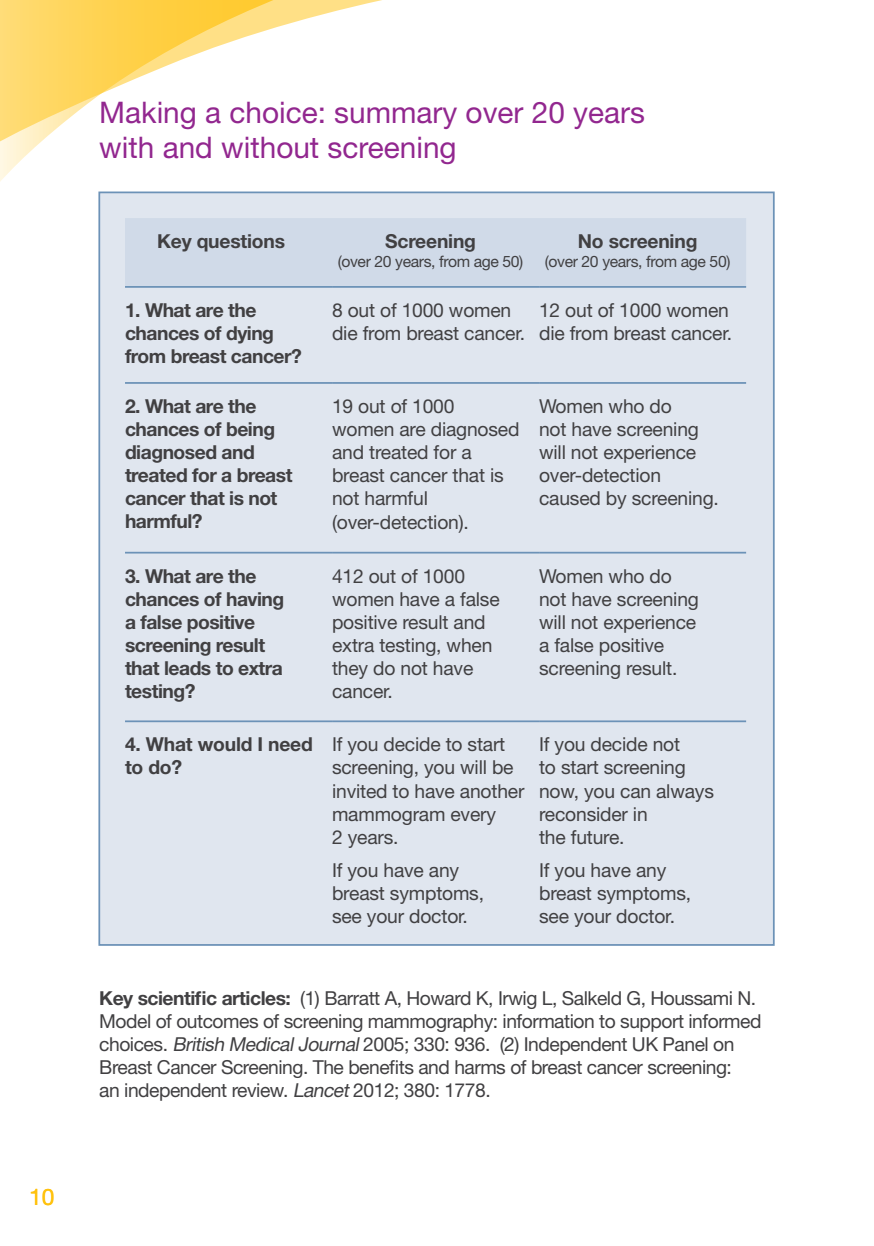
<style>
.page{position:relative;width:874px;height:1246px;background:#fff}
.page>*{position:absolute;margin:0;border:0;box-sizing:border-box;transform-origin:0 0}
.t1{font:29.75px/35.7px "Helvetica Neue";color:#92278f}
.t2{font:22.75px "Helvetica Neue";color:#ffc20e}
.t3{font:19.25px/23.1px "Helvetica Neue";letter-spacing:-.01em;color:#414042}
.t4{font:700 19.25px/23.1px "Helvetica Neue";letter-spacing:-.025em;color:#414042}
.t5{font:15.75px "Helvetica Neue";letter-spacing:-.025em;color:#414042}
.s1{font-weight:700}
.s2{font-style:italic}
</style>
<div class="page">
<svg style="left:0;top:156px;width:25px;height:26px"></svg>
<svg style="left:0;top:0;width:382px;height:156px"></svg>
<div style="left:99px;top:192px;width:674px;height:752px;background:#e0e6ef"></div>
<div style="left:125px;top:218px;width:620px;height:68px;background:#d0dae8"></div>
<hr style="left:125px;top:286px;width:207px;height:2px;background:#6c92b7">
<hr style="left:332px;top:286px;width:207px;height:2px;background:#6c92b7">
<hr style="left:539px;top:286px;width:206px;height:2px;background:#6c92b7">
<hr style="left:125px;top:382px;width:207px;height:2px;background:#6c92b7">
<hr style="left:332px;top:382px;width:207px;height:2px;background:#6c92b7">
<hr style="left:539px;top:382px;width:206px;height:2px;background:#6c92b7">
<hr style="left:125px;top:551px;width:207px;height:2px;background:#6c92b7">
<hr style="left:332px;top:551px;width:207px;height:2px;background:#6c92b7">
<hr style="left:539px;top:551px;width:206px;height:2px;background:#6c92b7">
<hr style="left:125px;top:720px;width:207px;height:2px;background:#6c92b7">
<hr style="left:332px;top:720px;width:207px;height:2px;background:#6c92b7">
<hr style="left:539px;top:720px;width:206px;height:2px;background:#6c92b7">
<p class="t2" style="left:29px;top:1183px;width:27px">10</p>
<h1 class="t1" style="left:99px;top:94px;width:547px">Making a choice: summary over 20 years with and without screening</h1>
<p class="t4" style="left:157px;top:229px;width:129px">Key questions</p>
<p class="t4" style="left:385px;top:229px;width:92px">Screening</p>
<p class="t5" style="left:337px;top:252px;width:187px">(over 20 years, from age 50)</p>
<p class="t4" style="left:577px;top:229px;width:121px">No screening</p>
<p class="t5" style="left:544px;top:252px;width:187px">(over 20 years, from age 50)</p>
<p class="t4" style="left:125px;top:298px;width:178px">1. What are the chances of dying from breast cancer?</p>
<p class="t3" style="left:332px;top:298px;width:194px">8 out of 1000 women die from breast cancer.</p>
<p class="t3" style="left:539px;top:298px;width:194px">12 out of 1000 women die from breast cancer.</p>
<p class="t4" style="left:125px;top:394px;width:169px">2. What are the chances of being diagnosed and treated for a breast cancer that is not harmful?</p>
<p class="t3" style="left:332px;top:394px;width:189px">19 out of 1000 women are diagnosed and treated for a breast cancer that is not harmful (over-detection).</p>
<p class="t3" style="left:539px;top:394px;width:181px">Women who do<br>not have screening will not experience over-detection caused by screening.</p>
<p class="t4" style="left:125px;top:563px;width:161px">3. What are the chances of having a false positive screening result that leads to extra testing?</p>
<p class="t3" style="left:332px;top:564px;width:169px">412 out of 1000 women have a false positive result and extra testing, when they do not have cancer.</p>
<p class="t3" style="left:539px;top:564px;width:161px">Women who do not have screening will not experience a false positive screening result.</p>
<p class="t4" style="left:125px;top:732px;width:189px">4. What would I need to do?</p>
<p class="t3" style="left:332px;top:732px;width:194px">If you decide to start screening, you will be invited to have another mammogram every<br>2 years.</p>
<p class="t3" style="left:332px;top:858px;width:153px">If you have any breast symptoms, see your doctor.</p>
<p class="t3" style="left:539px;top:732px;width:176px">If you decide not<br>to start screening now, you can always reconsider in<br>the future.</p>
<p class="t3" style="left:539px;top:858px;width:153px">If you have any breast symptoms, see your doctor.</p>
<p class="t3" style="left:99px;top:985px;width:663px"><span class="s1">Key scientific articles:</span> (1) Barratt A, Howard K, Irwig L, Salkeld G, Houssami N.<br>Model of outcomes of screening mammography: information to support informed choices. <span class="s2">British MedicalJournal</span>2005; 330: 936. (2) Independent UK Panel on Breast Cancer Screening. The benefits and harms of breast cancer screening:<br>an independent review. <span class="s2">Lancet</span>2012; 380: 1778.</p>
</div>
